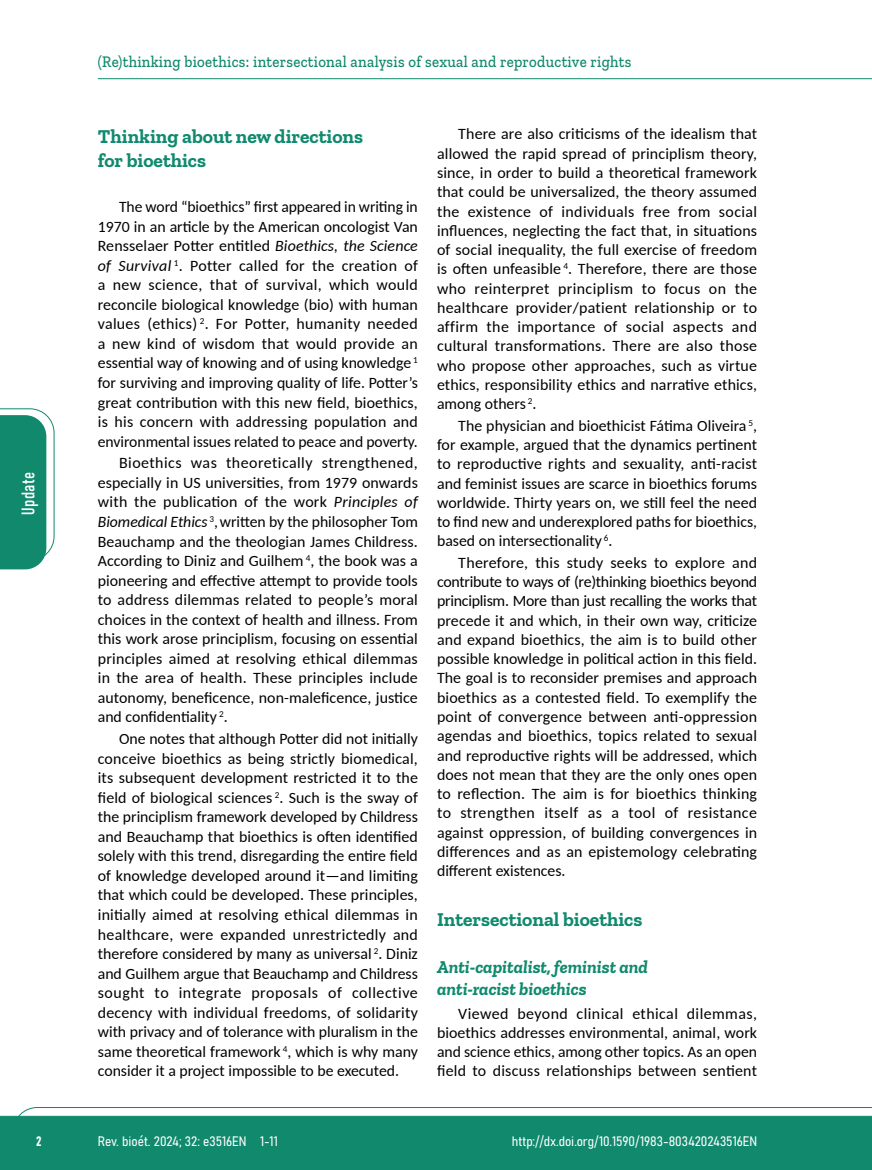
<style>
.page{position:relative;width:872px;height:1170px;background:#fff}
.page>*{position:absolute;margin:0;border:0;box-sizing:border-box;transform-origin:0 0}
.t1{font:700 19.5px/24px "Zilla Slab";color:#108a6e}
.t2{font:italic 700 18px/21.9px "Zilla Slab";color:#108a6e}
.t3{font:18px "Bahnschrift";letter-spacing:.02em;color:#fff}
.t4{font:500 16.5px "Zilla Slab";letter-spacing:.02em;color:#10896d;scale:.9 1}
.t5{font:15.75px/19.5px "Carlito";color:#000;text-align:justify}
.t6{font:13.5px "Bahnschrift";color:#fff}
.s1{font-style:italic}
</style>
<div class="page">
<svg style="left:12px;top:1107px;width:860px;height:62px;background:#2e987f"></svg>
<hr style="left:98px;top:78px;width:774px;height:1px;background:#10896d">
<svg style="left:0;top:408px;width:55px;height:161px"></svg>
<p class="t3" style="left:15px;top:514px;width:44px;rotate:-90deg">Update</p>
<p class="t4" style="left:98px;top:53px;width:594px">(Re)thinking bioethics: intersectional analysis of sexual and reproductive rights</p>
<p class="t1" style="left:98px;top:124px;width:267px">Thinking about new directions for bioethics</p>
<p class="t5" style="left:98px;top:196px;width:321px;text-indent:21px">The word “bioethics” first appeared in writing in 1970 in an article by the American oncologist Van Rensselaer Potter entitled <span class="s1">Bioethics, the Science of Survival</span> <sup>1</sup>. Potter called for the creation of a new science, that of survival, which would reconcile biological knowledge (bio) with human values (ethics) <sup>2</sup>. For Potter, humanity needed a new kind of wisdom that would provide an essential way of knowing and of using knowledge <sup>1 </sup>for surviving and improving quality of life. Potter’s great contribution with this new field, bioethics, is his concern with addressing population and environmental issues related to peace and poverty.</p>
<p class="t5" style="left:98px;top:452px;width:322px;text-indent:21px">Bioethics was theoretically strengthened, especially in US universities, from 1979 onwards with the publication of the work <span class="s1">Principles of Biomedical Ethics</span> <sup>3</sup>,written by the philosopher Tom Beauchamp and the theologian James Childress.<br>According to Diniz and Guilhem <sup>4</sup>, the book was a pioneering and effective attempt to provide tools to address dilemmas related to people’s moral choices in the context of health and illness. From this work arose principlism, focusing on essential principles aimed at resolving ethical dilemmas in the area of health. These principles include autonomy, beneficence, non-maleficence, justice and confidentiality <sup>2</sup>.</p>
<p class="t5" style="left:98px;top:728px;width:322px;text-indent:21px">One notes that although Potter did not initially conceive bioethics as being strictly biomedical, its subsequent development restricted it to the field of biological sciences <sup>2</sup>. Such is the sway of the principlism framework developed by Childress and Beauchamp that bioethics is often identified solely with this trend, disregarding the entire field of knowledge developed around it—and limiting that which could be developed. These principles, initially aimed at resolving ethical dilemmas in healthcare, were expanded unrestrictedly and therefore considered by many as universal <sup>2</sup>. Diniz and Guilhem argue that Beauchamp and Childress sought to integrate proposals of collective decency with individual freedoms, of solidarity with privacy and of tolerance with pluralism in the same theoretical framework <sup>4</sup>, which is why many consider it a project impossible to be executed.</p>
<p class="t5" style="left:437px;top:124px;width:322px;text-indent:21px">There are also criticisms of the idealism that allowed the rapid spread of principlism theory, since, in order to build a theoretical framework that could be universalized, the theory assumed the existence of individuals free from social influences, neglecting the fact that, in situations of social inequality, the full exercise of freedom is often unfeasible <sup>4</sup>. Therefore, there are those who reinterpret principlism to focus on the healthcare provider/patient relationship or to affirm the importance of social aspects and cultural transformations. There are also those who propose other approaches, such as virtue ethics, responsibility ethics and narrative ethics, among others <sup>2</sup>.</p>
<p class="t5" style="left:437px;top:415px;width:321px;text-indent:21px">The physician and bioethicist Fátima Oliveira <sup>5</sup>, for example, argued that the dynamics pertinent to reproductive rights and sexuality, anti-racist and feminist issues are scarce in bioethics forums worldwide. Thirty years on, we still feel the need to find new and underexplored paths for bioethics, based on intersectionality <sup>6</sup>.</p>
<p class="t5" style="left:437px;top:552px;width:322px;text-indent:21px">Therefore, this study seeks to explore and contribute to ways of (re)thinking bioethics beyond principlism. More than just recalling the works that precede it and which, in their own way, criticize and expand bioethics, the aim is to build other possible knowledge in political action in this field.<br>The goal is to reconsider premises and approach bioethics as a contested field. To exemplify the point of convergence between anti-oppression agendas and bioethics, topics related to sexual and reproductive rights will be addressed, which does not mean that they are the only ones open to reflection. The aim is for bioethics thinking to strengthen itself as a tool of resistance against oppression, of building convergences in differences and as an epistemology celebrating different existences.</p>
<p class="t1" style="left:437px;top:907px;width:207px">Intersectional bioethics</p>
<p class="t2" style="left:437px;top:956px;width:212px">Anti-capitalist, feminist and anti-racist bioethics</p>
<p class="t5" style="left:437px;top:1002px;width:322px;text-indent:21px">Viewed beyond clinical ethical dilemmas, bioethics addresses environmental, animal, work and science ethics, among other topics. As an open field to discuss relationships between sentient</p>
<p class="t6" style="left:36px;top:1130px;width:7px">2</p>
<p class="t6" style="left:98px;top:1131px;width:181px">Rev. bioét. 2024; 32: e3516EN 1-11</p>
<p class="t6" style="left:512px;top:1131px;width:247px">http://dx.doi.org/10.1590/1983-803420243516EN</p>
</div>
